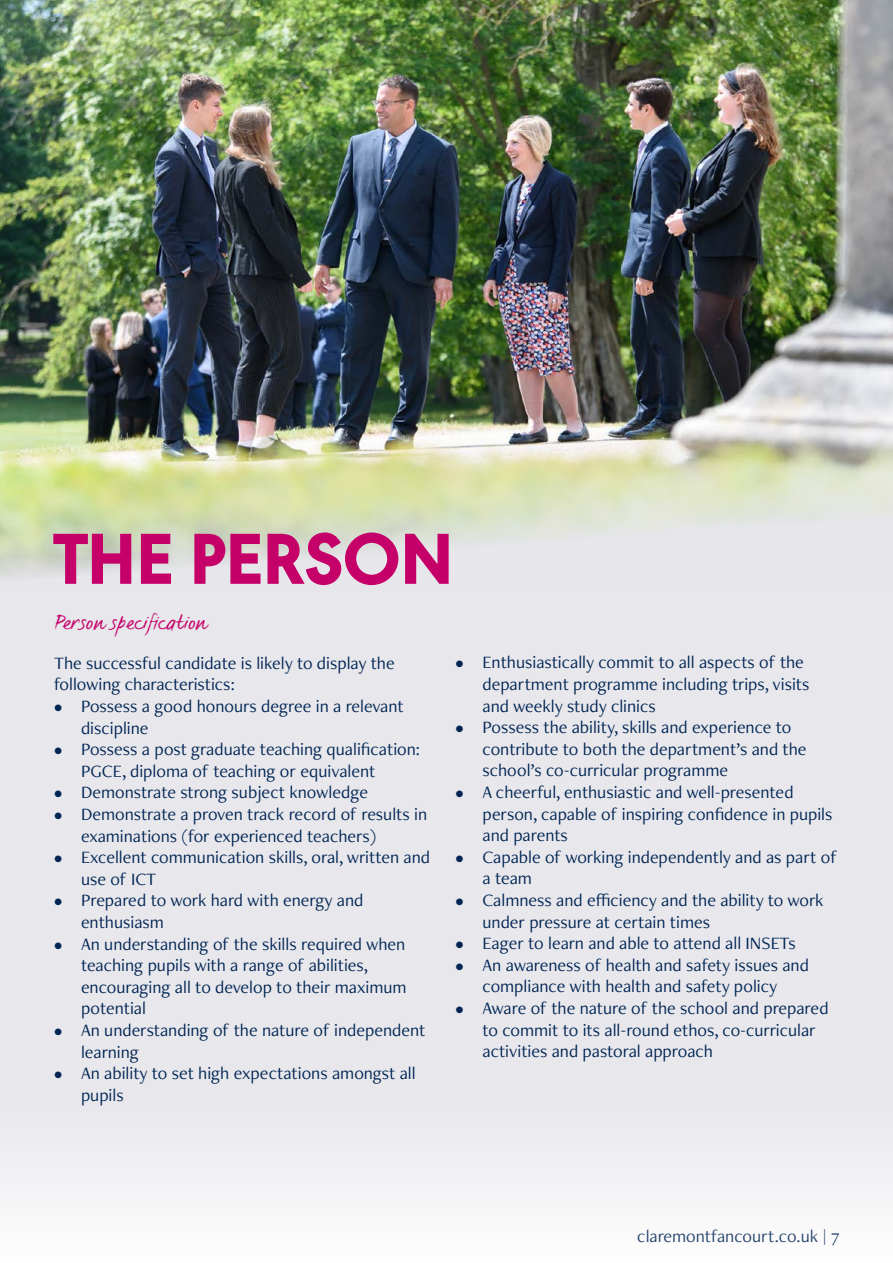
<style>
.page{position:relative;width:893px;height:1263px;background:#fff}
.page>*{position:absolute;margin:0;border:0;box-sizing:border-box;transform-origin:0 0}
.t1{font:800 75px "URW Geometric";color:#c50068}
.t2{font:21px "FS Sammy";color:#c50068}
.t3{font:18px/21.6px "Freight Neo Pro";color:#012553}
</style>
<div class="page">
<div style="left:0;top:591px;width:893px;height:604px;background:#e7e7ec"></div>
<img style="left:0;top:0;width:893px;height:591px">
<h1 class="t1" style="left:54px;top:503px;width:401px">THE PERSON</h1>
<p class="t2" style="left:54px;top:610px;width:155px">Person specification</p>
<p class="t3" style="left:54px;top:651px;width:342px">The successful candidate is likely to display the following characteristics:</p>
<p class="t3" style="left:81px;top:695px;width:324px;text-indent:-27px">• Possess a good honours degree in a relevant discipline</p>
<p class="t3" style="left:81px;top:738px;width:340px;text-indent:-27px">• Possess a post graduate teaching qualification:<br>PGCE, diploma of teaching or equivalent</p>
<p class="t3" style="left:54px;top:781px;width:316px">• Demonstrate strong subject knowledge</p>
<p class="t3" style="left:81px;top:803px;width:348px;text-indent:-27px">• Demonstrate a proven track record of results in examinations (for experienced teachers)</p>
<p class="t3" style="left:81px;top:846px;width:350px;text-indent:-27px">• Excellent communication skills, oral, written and use of ICT</p>
<p class="t3" style="left:81px;top:889px;width:284px;text-indent:-27px">• Prepared to work hard with energy and enthusiasm</p>
<p class="t3" style="left:81px;top:932px;width:327px;text-indent:-27px">• An understanding of the skills required when teaching pupils with a range of abilities, encouraging all to develop to their maximum potential</p>
<p class="t3" style="left:81px;top:1019px;width:346px;text-indent:-27px">• An understanding of the nature of independent learning</p>
<p class="t3" style="left:81px;top:1062px;width:336px;text-indent:-27px">• An ability to set high expectations amongst all pupils</p>
<p class="t3" style="left:482px;top:651px;width:329px;text-indent:-27px">• Enthusiastically commit to all aspects of the department programme including trips, visits and weekly study clinics</p>
<p class="t3" style="left:482px;top:716px;width:326px;text-indent:-27px">• Possess the ability, skills and experience to contribute to both the department’s and the school’s co-curricular programme</p>
<p class="t3" style="left:482px;top:781px;width:351px;text-indent:-27px">• A cheerful, enthusiastic and well-presented person, capable of inspiring confidence in pupils and parents</p>
<p class="t3" style="left:482px;top:845px;width:356px;text-indent:-27px">• Capable of working independently and as part of a team</p>
<p class="t3" style="left:482px;top:889px;width:343px;text-indent:-27px">• Calmness and efficiency and the ability to work under pressure at certain times</p>
<p class="t3" style="left:455px;top:932px;width:342px">• Eager to learn and able to attend all INSETs</p>
<p class="t3" style="left:455px;top:953px;width:355px;text-align:center">• An awareness of health and safety issues and compliance with health and safety policy</p>
<p class="t3" style="left:482px;top:997px;width:348px;text-indent:-27px">• Aware of the nature of the school and prepared to commit to its all-round ethos, co-curricular activities and pastoral approach</p>
<p class="t3" style="left:637px;top:1224px;width:204px">claremontfancourt.co.uk | 7</p>
</div>
